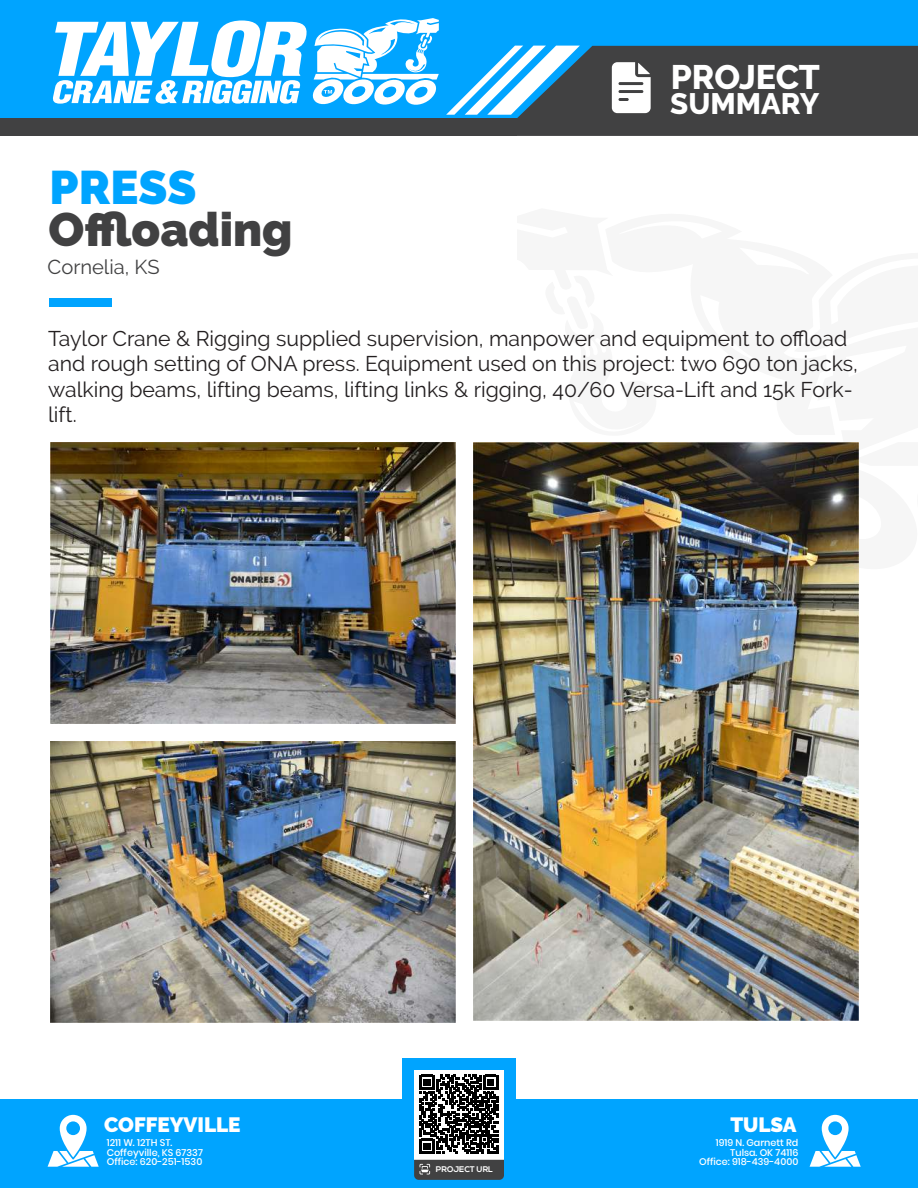
<style>
.page{position:relative;width:918px;height:1188px;background:#fff}
.page>*{position:absolute;margin:0;border:0;box-sizing:border-box;transform-origin:0 0}
.t1{font:900 46.95px "Raleway";color:#414142}
.t2{font:900 46.95px "Raleway";color:#00a4ff}
.t3{font:800 33.9px "Raleway";letter-spacing:-.005em;color:#fff}
.t4{font:800 29.55px "Raleway";color:#fff}
.t5{font:21.3px/25.5px "Raleway";color:#231f20}
.t6{font:900 20.7px "Raleway";color:#fff}
.t7{font:900 20.55px "Raleway";color:#fff}
.t8{font:20.1px "Raleway";color:#414142}
.t9{font:500 9.6px/9.6px "Poppins";color:#fff}
.t10{font:700 8.25px "Nexa";color:#fff}
</style>
<div class="page">
<div style="left:0;top:1100px;width:918px;height:88px;background:#00a4ff"></div>
<div style="left:0;top:0;width:918px;height:135px;background:#00a4ff"></div>
<svg style="left:52px;top:18px;width:387px;height:87px"></svg>
<div style="left:49px;top:298px;width:62px;height:8px;background:#00a4ff"></div>
<svg style="left:48px;top:1115px;width:51px;height:52px"></svg>
<svg style="left:810px;top:1115px;width:51px;height:52px"></svg>
<div style="left:0;top:119px;width:517px;height:17px;background:#414142"></div>
<svg style="left:446px;top:46px;width:472px;height:90px;background:#4e616c"></svg>
<div style="left:403px;top:1058px;width:113px;height:121px;background:#00a4ff"></div>
<div style="left:414px;top:1070px;width:90px;height:90px;background:#fff"></div>
<svg style="left:414px;top:1160px;width:90px;height:20px;background:#444749"></svg>
<img style="left:51px;top:443px;width:404px;height:281px">
<img style="left:473px;top:442px;width:386px;height:579px">
<img style="left:51px;top:741px;width:404px;height:281px">
<svg style="left:419px;top:1075px;width:79px;height:79px"></svg>
<h1 class="t2" style="left:50px;top:160px;width:148px">PRESS</h1>
<h1 class="t1" style="left:48px;top:202px;width:246px">Offloading</h1>
<p class="t8" style="left:48px;top:255px;width:114px">Cornelia, KS</p>
<h2 class="t3" style="left:671px;top:58px;width:151px">PROJECT</h2>
<h3 class="t4" style="left:670px;top:87px;width:151px">SUMMARY</h3>
<p class="t5" style="left:48px;top:325px;width:811px">Taylor Crane &amp; Rigging supplied supervision, manpower and equipment to offload and rough setting of ONA press. Equipment used on this project: two 690 ton jacks, walking beams, lifting beams, lifting links &amp; rigging, 40/60 Versa-Lift and 15k Fork&shy;lift.</p>
<p class="t6" style="left:104px;top:1113px;width:138px">COFFEYVILLE</p>
<p class="t9" style="left:107px;top:1138px;width:98px">1211 W. 12TH ST.<br>Coffeyville, KS 67337<br>Office: 620-251-1530</p>
<p class="t10" style="left:436px;top:1164px;width:59px">PROJECT URL</p>
<p class="t7" style="left:730px;top:1113px;width:68px">TULSA</p>
<p class="t9" style="left:699px;top:1138px;width:101px;text-align:right">1919 N. Garnett Rd<br>Tulsa. OK 74116<br>Office: 918-439-4000</p>
</div>
